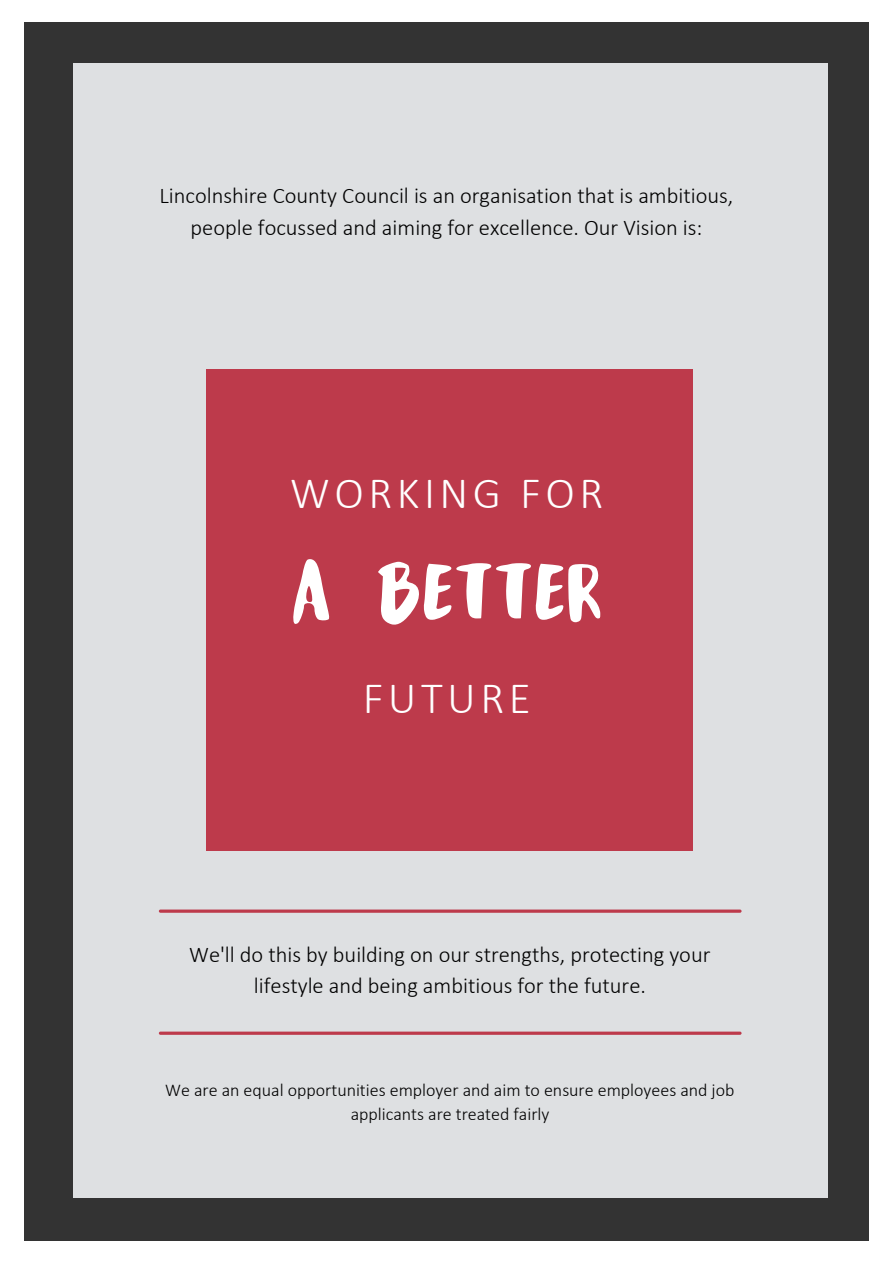
<style>
.page{position:relative;width:894px;height:1264px;background:#fff}
.page>*{position:absolute;margin:0;border:0;box-sizing:border-box;transform-origin:0 0}
.t1{font:97.5px "Mix Brush";letter-spacing:.03em;color:#fff}
.t2{font:300 45px "Calibri";letter-spacing:.1em;color:#fff}
.t3{font:300 22.5px/31.5px "Calibri";color:#000;text-align:center}
.t4{font:300 18px/24.8px "Calibri";color:#000;text-align:center}
</style>
<div class="page">
<div style="left:25px;top:23px;width:843px;height:1217px;background:#333"></div>
<div style="left:73px;top:63px;width:754px;height:1135px;background:#dee0e2"></div>
<div style="left:206px;top:369px;width:487px;height:481px;background:#bd3a4b"></div>
<hr style="left:159px;top:909px;width:582px;height:3px;background:#bd3a4b;border-radius:2px">
<hr style="left:159px;top:1031px;width:582px;height:3px;background:#bd3a4b;border-radius:2px">
<h2 class="t3" style="left:159px;top:182px;width:575px">Lincolnshire County Council is an organisation that is ambitious, people focussed and aiming for excellence. Our Vision is:</h2>
<h2 class="t2" style="left:290px;top:474px;width:314px">WORKING FOR</h2>
<p class="t1" style="left:292px;top:559px;width:310px">A BETTER</p>
<h3 class="t2" style="left:362px;top:679px;width:170px">FUTURE</h3>
<h1 class="t3" style="left:189px;top:940px;width:522px">We'll do this by building on our strengths, protecting your lifestyle and being ambitious for the future.</h1>
<h3 class="t4" style="left:165px;top:1078px;width:570px">We are an equal opportunities employer and aim to ensure employees and job applicants are treated fairly</h3>
</div>
